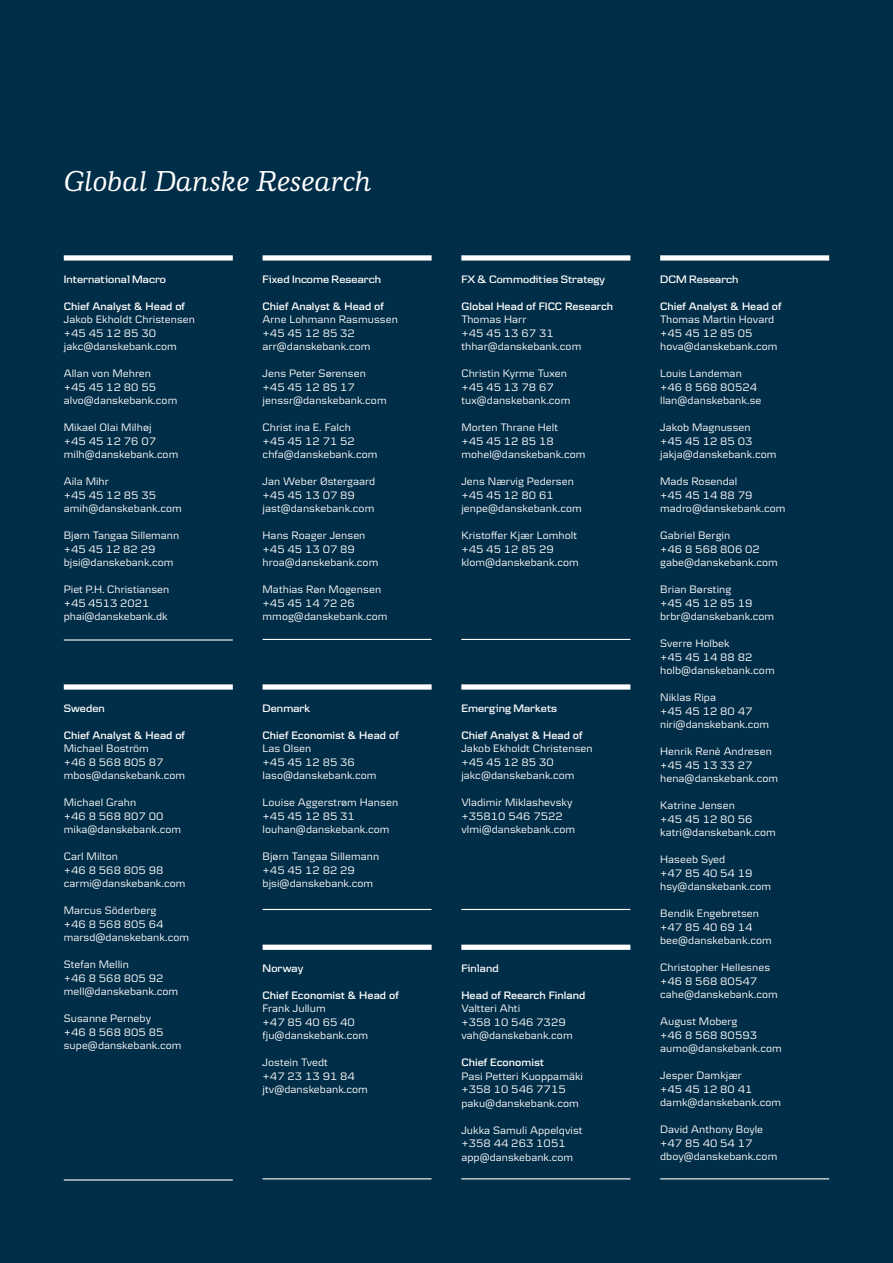
<style>
.page{position:relative;width:893px;height:1263px;background:#002d47}
.page>*{position:absolute;margin:0;border:0;box-sizing:border-box;transform-origin:0 0}
.t1{font:italic 500 30px "Danske Human";color:#fff}
.t2{font:11.25px/13.5px "Danske Textv 2";letter-spacing:.005em;color:#fff}
.t3{font:600 11.25px "Danske Textv 2";letter-spacing:.005em;color:#fff}
.t4{font:600 11.25px "Danske Headline";letter-spacing:.005em;color:#fff}
</style>
<div class="page">
<div style="left:64px;top:255px;width:169px;height:6px;background:#fff"></div>
<div style="left:64px;top:684px;width:169px;height:6px;background:#fff"></div>
<div style="left:263px;top:684px;width:169px;height:6px;background:#fff"></div>
<div style="left:263px;top:945px;width:169px;height:5px;background:#fff"></div>
<div style="left:461px;top:945px;width:169px;height:5px;background:#fff"></div>
<div style="left:461px;top:684px;width:169px;height:6px;background:#fff"></div>
<div style="left:263px;top:255px;width:169px;height:6px;background:#fff"></div>
<div style="left:461px;top:255px;width:169px;height:6px;background:#fff"></div>
<div style="left:660px;top:255px;width:169px;height:6px;background:#fff"></div>
<hr style="left:263px;top:639px;width:169px;height:1px;background:#fff">
<hr style="left:461px;top:639px;width:169px;height:1px;background:#fff">
<hr style="left:660px;top:1178px;width:169px;height:1px;background:#fff">
<hr style="left:64px;top:639px;width:169px;height:1px;background:#fff">
<hr style="left:64px;top:1179px;width:169px;height:1px;background:#fff">
<hr style="left:263px;top:909px;width:169px;height:1px;background:#fff">
<hr style="left:263px;top:1178px;width:169px;height:1px;background:#fff">
<hr style="left:461px;top:1178px;width:169px;height:1px;background:#fff">
<hr style="left:461px;top:909px;width:169px;height:1px;background:#fff">
<h1 class="t1" style="left:64px;top:165px;width:310px">Global Danske Research</h1>
<p class="t4" style="left:64px;top:272px;width:104px">International Macro</p>
<p class="t3" style="left:64px;top:299px;width:123px">Chief Analyst &amp; Head of</p>
<p class="t2" style="left:64px;top:312px;width:133px">Jakob Ekholdt Christensen +45 45 12 85 30 jakc@danskebank.com</p>
<p class="t2" style="left:64px;top:366px;width:115px">Allan von Mehren<br>+45 45 12 80 55 alvo@danskebank.com</p>
<p class="t2" style="left:64px;top:420px;width:116px">Mikael Olai Milhøj<br>+45 45 12 76 07 milh@danskebank.com</p>
<p class="t2" style="left:64px;top:474px;width:120px">Aila Mihr<br>+45 45 12 85 35 amih@danskebank.com</p>
<p class="t2" style="left:64px;top:528px;width:117px">Bjørn Tangaa Sillemann +45 45 12 82 29 bjsi@danskebank.com</p>
<p class="t2" style="left:64px;top:582px;width:107px">Piet P.H. Christiansen +45 4513 2021 phai@danskebank.dk</p>
<p class="t4" style="left:64px;top:701px;width:43px">Sweden</p>
<p class="t3" style="left:64px;top:728px;width:123px">Chief Analyst &amp; Head of</p>
<p class="t2" style="left:64px;top:741px;width:123px">Michael Boström<br>+46 8 568 805 87 mbos@danskebank.com</p>
<p class="t2" style="left:64px;top:795px;width:119px">Michael Grahn<br>+46 8 568 807 00 mika@danskebank.com</p>
<p class="t2" style="left:64px;top:849px;width:123px">Carl Milton<br>+46 8 568 805 98 carmi@danskebank.com</p>
<p class="t2" style="left:64px;top:903px;width:127px">Marcus Söderberg<br>+46 8 568 805 64 marsd@danskebank.com</p>
<p class="t2" style="left:64px;top:957px;width:116px">Stefan Mellin<br>+46 8 568 805 92 mell@danskebank.com</p>
<p class="t2" style="left:64px;top:1011px;width:119px">Susanne Perneby<br>+46 8 568 805 85 supe@danskebank.com</p>
<p class="t4" style="left:263px;top:272px;width:120px">Fixed Income Research</p>
<p class="t3" style="left:263px;top:299px;width:123px">Chief Analyst &amp; Head of</p>
<p class="t2" style="left:263px;top:312px;width:137px">Arne Lohmann Rasmussen +45 45 12 85 32 arr@danskebank.com</p>
<p class="t2" style="left:263px;top:366px;width:126px">Jens Peter Sørensen +45 45 12 85 17 jenssr@danskebank.com</p>
<p class="t2" style="left:263px;top:420px;width:116px">Christ ina E. Falch<br>+45 45 12 71 52 chfa@danskebank.com</p>
<p class="t2" style="left:263px;top:474px;width:114px">Jan Weber Østergaard +45 45 13 07 89 jast@danskebank.com</p>
<p class="t2" style="left:263px;top:528px;width:117px">Hans Roager Jensen +45 45 13 07 89 hroa@danskebank.com</p>
<p class="t2" style="left:263px;top:582px;width:126px">Mathias Røn Mogensen +45 45 14 72 26 mmog@danskebank.com</p>
<p class="t4" style="left:263px;top:701px;width:49px">Denmark</p>
<p class="t3" style="left:263px;top:728px;width:138px">Chief Economist &amp; Head of</p>
<p class="t2" style="left:263px;top:741px;width:116px">Las Olsen<br>+45 45 12 85 36 laso@danskebank.com</p>
<p class="t2" style="left:263px;top:795px;width:137px">Louise Aggerstrøm Hansen +45 45 12 85 31 louhan@danskebank.com</p>
<p class="t2" style="left:263px;top:849px;width:118px">Bjørn Tangaa Sillemann +45 45 12 82 29 bjsi@danskebank.com</p>
<p class="t4" style="left:263px;top:962px;width:42px">Norway</p>
<p class="t3" style="left:263px;top:989px;width:138px">Chief Economist &amp; Head of</p>
<p class="t2" style="left:263px;top:1002px;width:107px">Frank Jullum<br>+47 85 40 65 40 fju@danskebank.com</p>
<p class="t2" style="left:263px;top:1056px;width:107px">Jostein Tvedt<br>+47 23 13 91 84 jtv@danskebank.com</p>
<p class="t4" style="left:461px;top:272px;width:145px">FX &amp; Commodities Strategy</p>
<p class="t3" style="left:461px;top:299px;width:153px">Global Head of FICC Research</p>
<p class="t2" style="left:461px;top:312px;width:121px">Thomas Harr<br>+45 45 13 67 31 thhar@danskebank.com</p>
<p class="t2" style="left:461px;top:366px;width:110px">Christin Kyrme Tuxen +45 45 13 78 67 tux@danskebank.com</p>
<p class="t2" style="left:461px;top:420px;width:126px">Morten Thrane Helt<br>+45 45 12 85 18 mohel@danskebank.com</p>
<p class="t2" style="left:461px;top:474px;width:122px">Jens Nærvig Pedersen +45 45 12 80 61 jenpe@danskebank.com</p>
<p class="t2" style="left:461px;top:528px;width:119px">Kristoffer Kjær Lomholt +45 45 12 85 29 klom@danskebank.com</p>
<p class="t4" style="left:461px;top:701px;width:97px">Emerging Markets</p>
<p class="t3" style="left:461px;top:728px;width:123px">Chief Analyst &amp; Head of</p>
<p class="t2" style="left:461px;top:741px;width:133px">Jakob Ekholdt Christensen +45 45 12 85 30 jakc@danskebank.com</p>
<p class="t2" style="left:461px;top:795px;width:115px">Vladimir Miklashevsky +35810 546 7522 vlmi@danskebank.com</p>
<p class="t4" style="left:461px;top:962px;width:39px">Finland</p>
<p class="t3" style="left:461px;top:989px;width:125px">Head of Reearch Finland</p>
<p class="t2" style="left:461px;top:1002px;width:113px">Valtteri Ahti<br>+358 10 546 7329 vah@danskebank.com</p>
<p class="t3" style="left:461px;top:1056px;width:84px">Chief Economist</p>
<p class="t2" style="left:461px;top:1069px;width:123px">Pasi Petteri Kuoppamäki +358 10 546 7715 paku@danskebank.com</p>
<p class="t2" style="left:461px;top:1123px;width:123px">Jukka Samuli Appelqvist +358 44 263 1051 app@danskebank.com</p>
<p class="t4" style="left:660px;top:272px;width:80px">DCM Research</p>
<p class="t3" style="left:660px;top:299px;width:123px">Chief Analyst &amp; Head of</p>
<p class="t2" style="left:660px;top:312px;width:119px">Thomas Martin Hovard +45 45 12 85 05 hova@danskebank.com</p>
<p class="t2" style="left:660px;top:366px;width:103px">Louis Landeman +46 8 568 80524 llan@danskebank.se</p>
<p class="t2" style="left:660px;top:420px;width:118px">Jakob Magnussen<br>+45 45 12 85 03 jakja@danskebank.com</p>
<p class="t2" style="left:660px;top:474px;width:127px">Mads Rosendal<br>+45 45 14 88 79 madro@danskebank.com</p>
<p class="t2" style="left:660px;top:528px;width:119px">Gabriel Bergin<br>+46 8 568 806 02 gabe@danskebank.com</p>
<p class="t2" style="left:660px;top:582px;width:116px">Brian Børsting<br>+45 45 12 85 19 brbr@danskebank.com</p>
<p class="t2" style="left:660px;top:636px;width:116px">Sverre Holbek<br>+45 45 14 88 82 holb@danskebank.com</p>
<p class="t2" style="left:660px;top:690px;width:110px">Niklas Ripa<br>+45 45 12 80 47 niri@danskebank.com</p>
<p class="t2" style="left:660px;top:744px;width:120px">Henrik Renè Andresen +45 45 13 33 27 hena@danskebank.com</p>
<p class="t2" style="left:660px;top:798px;width:117px">Katrine Jensen<br>+45 45 12 80 56 katri@danskebank.com</p>
<p class="t2" style="left:660px;top:852px;width:112px">Haseeb Syed<br>+47 85 40 54 19 hsy@danskebank.com</p>
<p class="t2" style="left:660px;top:906px;width:113px">Bendik Engebretsen +47 85 40 69 14 bee@danskebank.com</p>
<p class="t2" style="left:660px;top:960px;width:119px">Christopher Hellesnes +46 8 568 80547 cahe@danskebank.com</p>
<p class="t2" style="left:660px;top:1014px;width:123px">August Moberg<br>+46 8 568 80593 aumo@danskebank.com</p>
<p class="t2" style="left:660px;top:1068px;width:122px">Jesper Damkjær<br>+45 45 12 80 41 damk@danskebank.com</p>
<p class="t2" style="left:660px;top:1122px;width:119px">David Anthony Boyle +47 85 40 54 17 dboy@danskebank.com</p>
</div>
